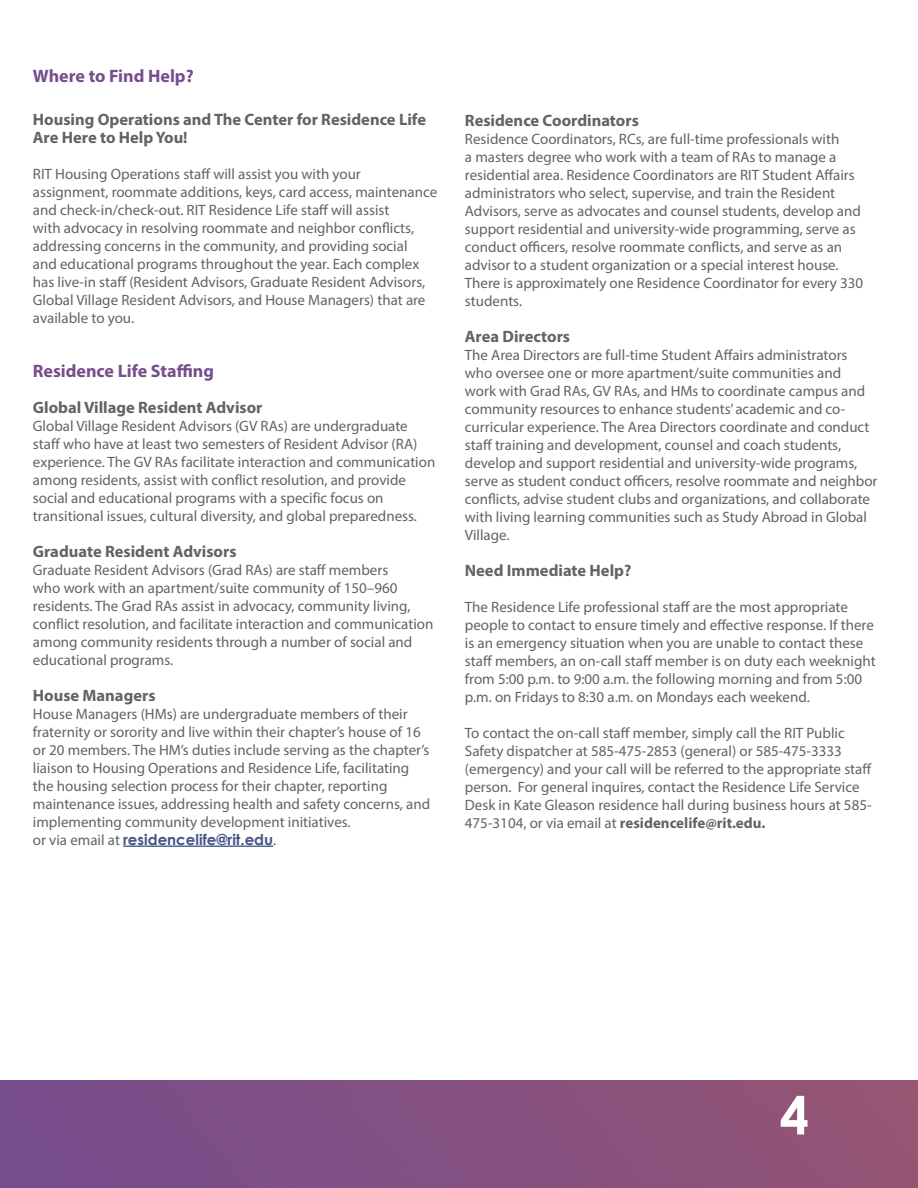
<style>
.page{position:relative;width:918px;height:1188px;background:#fff}
.page>*{position:absolute;margin:0;border:0;box-sizing:border-box;transform-origin:0 0}
.t1{font:700 52.5px "Century Gothic";color:#fff}
.t2{font:700 18px "Myriad Pro";color:#784d8d}
.t3{font:700 16.5px/18px "Myriad Pro";color:#626365}
.t4{font:15px/18px "Myriad Pro";color:#626365}
.t5{font:700 15px "Century Gothic";color:#475587}
.s1{font-family:"Myriad Pro";font-weight:400;color:#626365}
.s2{font-weight:700}
</style>
<div class="page">
<img style="left:0;top:1080px;width:918px;height:108px">
<hr style="left:123px;top:846px;width:150px;height:1px;background:#475587">
<p class="t2" style="left:33px;top:64px;width:162px">Where to Find Help?</p>
<p class="t3" style="left:33px;top:110px;width:395px">Housing Operations and The Center for Residence Life<br>Are Here to Help You!</p>
<p class="t4" style="left:33px;top:165px;width:406px">RIT Housing Operations staff will assist you with your assignment, roommate additions, keys, card access, maintenance and check-in/check-out. RIT Residence Life staff will assist<br>with advocacy in resolving roommate and neighbor conflicts, addressing concerns in the community, and providing social<br>and educational programs throughout the year. Each complex has live-in staff (Resident Advisors, Graduate Resident Advisors, Global Village Resident Advisors, and House Managers) that are available to you.</p>
<p class="t2" style="left:33px;top:359px;width:182px">Residence Life Staffing</p>
<p class="t3" style="left:33px;top:398px;width:231px">Global Village Resident Advisor</p>
<p class="t4" style="left:33px;top:417px;width:404px">Global Village Resident Advisors (GV RAs) are undergraduate staff who have at least two semesters of Resident Advisor (RA) experience. The GV RAs facilitate interaction and communication among residents, assist with conflict resolution, and provide social and educational programs with a specific focus on transitional issues, cultural diversity, and global preparedness.</p>
<p class="t3" style="left:33px;top:542px;width:205px">Graduate Resident Advisors</p>
<p class="t4" style="left:33px;top:561px;width:402px">Graduate Resident Advisors (Grad RAs) are staff members<br>who work with an apartment/suite community of 150–960 residents. The Grad RAs assist in advocacy, community living, conflict resolution, and facilitate interaction and communication among community residents through a number of social and educational programs.</p>
<p class="t3" style="left:33px;top:686px;width:124px">House Managers</p>
<p class="t4" style="left:33px;top:705px;width:399px">House Managers (HMs) are undergraduate members of their fraternity or sorority and live within their chapter’s house of 16 or 20 members. The HM’s duties include serving as the chapter’s liaison to Housing Operations and Residence Life, facilitating the housing selection process for their chapter, reporting maintenance issues, addressing health and safety concerns, and implementing community development initiatives.</p>
<p class="t5" style="left:33px;top:828px;width:245px"><span class="s1">or via email at</span> residencelife@rit.edu<span class="s1">.</span></p>
<p class="t3" style="left:465px;top:111px;width:175px">Residence Coordinators</p>
<p class="t4" style="left:465px;top:130px;width:400px">Residence Coordinators, RCs, are full-time professionals with<br>a masters degree who work with a team of RAs to manage a residential area. Residence Coordinators are RIT Student Affairs administrators who select, supervise, and train the Resident Advisors, serve as advocates and counsel students, develop and support residential and university-wide programming, serve as conduct officers, resolve roommate conflicts, and serve as an advisor to a student organization or a special interest house.<br>There is approximately one Residence Coordinator for every 330 students.</p>
<p class="t3" style="left:465px;top:327px;width:107px">Area Directors</p>
<p class="t4" style="left:465px;top:346px;width:414px">The Area Directors are full-time Student Affairs administrators who oversee one or more apartment/suite communities and<br>work with Grad RAs, GV RAs, and HMs to coordinate campus and community resources to enhance students’ academic and co&shy;curricular experience. The Area Directors coordinate and conduct staff training and development, counsel and coach students, develop and support residential and university-wide programs, serve as student conduct officers, resolve roommate and neighbor conflicts, advise student clubs and organizations, and collaborate with living learning communities such as Study Abroad in Global Village.</p>
<p class="t3" style="left:465px;top:561px;width:168px">Need Immediate Help?</p>
<p class="t4" style="left:465px;top:598px;width:412px">The Residence Life professional staff are the most appropriate people to contact to ensure timely and effective response. If there is an emergency situation when you are unable to contact these staff members, an on-call staff member is on duty each weeknight from 5:00 p.m. to 9:00 a.m. the following morning and from 5:00 p.m. on Fridays to 8:30 a.m. on Mondays each weekend.</p>
<p class="t4" style="left:465px;top:724px;width:408px">To contact the on-call staff member, simply call the RIT Public Safety dispatcher at 585-475-2853 (general) or 585-475-3333 (emergency) and your call will be referred to the appropriate staff person. For general inquires, contact the Residence Life Service Desk in Kate Gleason residence hall during business hours at 585- 475-3104, or via email at <span class="s2">residencelife@rit.edu.</span></p>
<h1 class="t1" style="left:780px;top:1076px;width:31px">4</h1>
</div>
